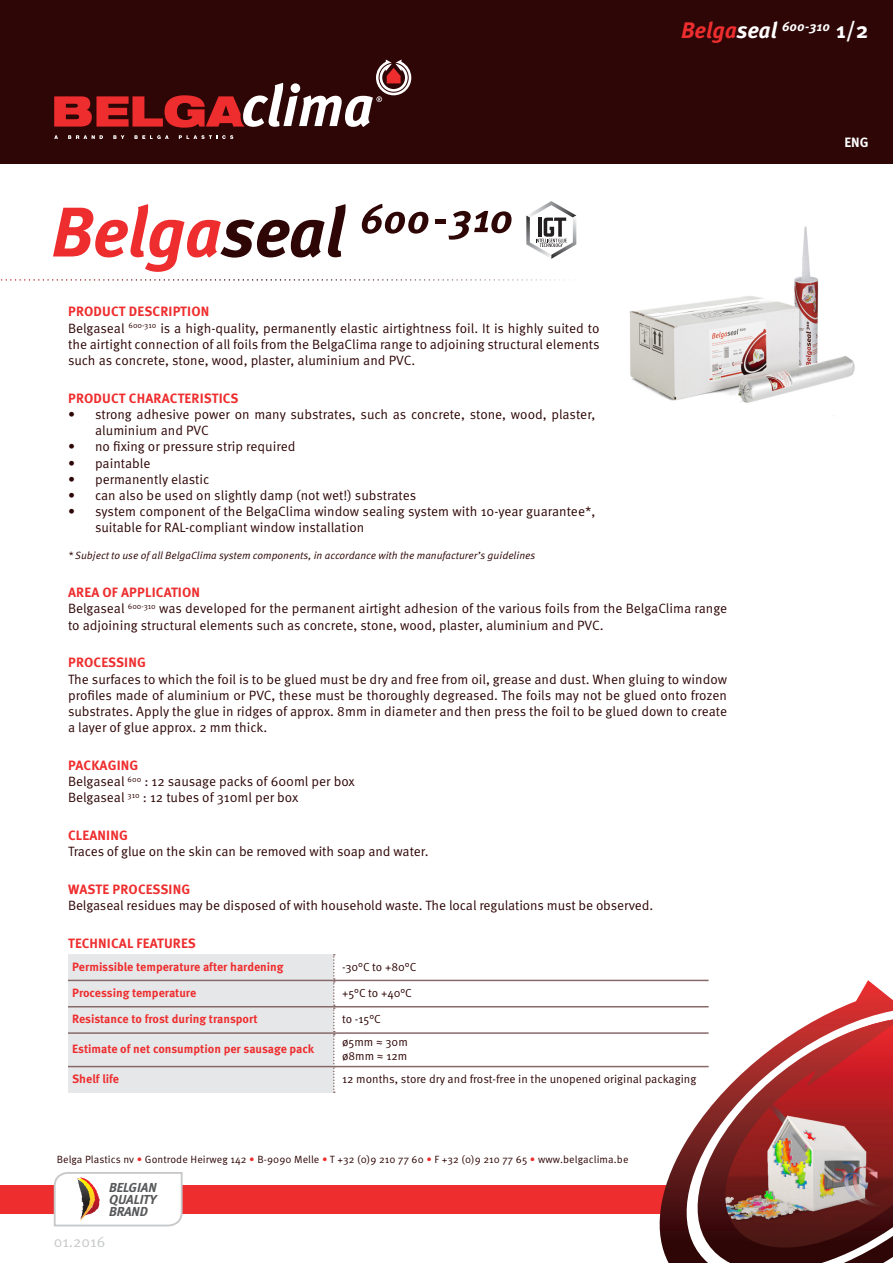
<style>
.page{position:relative;width:893px;height:1263px;background:#fff}
.page>*{position:absolute;margin:0;border:0;box-sizing:border-box;transform-origin:0 0}
.t1{font:15px "Meta Pro";color:#c7c8ca}
.t2{font:13.5px/16.2px "Meta Pro";letter-spacing:-.005em;color:#2f0606}
.t3{font:700 13.5px "Meta Pro";letter-spacing:.01em;color:#ee2d2e}
.t4{font:700 13.5px "Meta Pro";color:#fff}
.t5{font:italic 700 13.05px "Meta Pro";color:#fff}
.t6{font:italic 700 13.05px/12px "Meta";color:#57585a;text-align:justify}
.t7{font:700 12px "Meta Pro";color:#ee2d2e}
.t8{font:11.7px "Meta Pro";color:#2f0606}
.t9{font:10.5px "Meta Pro";letter-spacing:.01em;color:#2f0606}
.t10{font:italic 10.5px "Meta Pro";color:#2f0606}
.s1{font-size:22.5px;color:#ee2d2e}
.s2{font-size:22.5px}
.s3{font-style:normal;font-size:22.5px}
.s4{color:#ee2d2e}
</style>
<div class="page">
<div style="left:0;top:0;width:893px;height:164px;background:#2f0606"></div>
<div style="left:0;top:1185px;width:677px;height:28px;background:#ee2d2e"></div>
<svg style="left:653px;top:980px;width:240px;height:283px"></svg>
<svg style="left:0;top:279px;width:569px;height:2px"></svg>
<svg style="left:53px;top:1172px;width:131px;height:55px"></svg>
<svg style="left:54px;top:60px;width:357px;height:68px"></svg>
<svg style="left:54px;top:135px;width:4px;height:4px"></svg>
<svg style="left:68px;top:135px;width:35px;height:4px"></svg>
<svg style="left:113px;top:135px;width:11px;height:4px"></svg>
<svg style="left:134px;top:135px;width:35px;height:4px"></svg>
<svg style="left:179px;top:135px;width:54px;height:4px"></svg>
<hr style="left:335px;top:1066px;width:374px;height:1px;background:#866767">
<div style="left:68px;top:954px;width:267px;height:139px;background:#e6e7e9"></div>
<hr style="left:68px;top:980px;width:266px;height:1px;background:#866767">
<hr style="left:68px;top:1006px;width:266px;height:1px;background:#866767">
<hr style="left:68px;top:1032px;width:266px;height:2px;background:#866767">
<hr style="left:334px;top:980px;width:375px;height:1px;background:#866767">
<hr style="left:334px;top:1006px;width:375px;height:1px;background:#866767">
<hr style="left:334px;top:1032px;width:375px;height:2px;background:#866767">
<svg style="left:526px;top:201px;width:50px;height:58px"></svg>
<svg style="left:53px;top:204px;width:293px;height:68px"></svg>
<svg style="left:362px;top:204px;width:66px;height:30px"></svg>
<svg style="left:448px;top:211px;width:63px;height:29px"></svg>
<div style="left:435px;top:219px;width:11px;height:5px;background:#2f0606"></div>
<img style="left:629px;top:226px;width:226px;height:190px">
<p class="t5" style="left:681px;top:18px;width:189px"><span class="s1">Belga</span><span class="s2">seal</span> 600-310 <span class="s3">1/2</span></p>
<p class="t3" style="left:68px;top:303px;width:143px">PRODUCT DESCRIPTION</p>
<p class="t2" style="left:68px;top:320px;width:533px;text-align:justify">Belgaseal <sup>600-310</sup> is a high-quality, permanently elastic airtightness foil. It is highly suited to the airtight connection of all foils from the BelgaClima range to adjoining structural elements such as concrete, stone, wood, plaster, aluminium and PVC.</p>
<p class="t3" style="left:68px;top:389px;width:172px">PRODUCT CHARACTERISTICS</p>
<p class="t2" style="left:95px;top:407px;width:502px;text-indent:-27px">• strong adhesive power on many substrates, such as concrete, stone, wood, plaster, aluminium and PVC</p>
<p class="t2" style="left:68px;top:439px;width:229px">• no fixing or pressure strip required</p>
<p class="t2" style="left:68px;top:455px;width:84px">• paintable</p>
<p class="t2" style="left:68px;top:471px;width:143px">• permanently elastic</p>
<p class="t2" style="left:68px;top:488px;width:350px">• can also be used on slightly damp (not wet!) substrates</p>
<p class="t2" style="left:95px;top:504px;width:502px;text-indent:-27px">• system component of the BelgaClima window sealing system with 10-year guarantee*, suitable for RAL-compliant window installation</p>
<p class="t10" style="left:68px;top:549px;width:469px">* Subject to use of all BelgaClima system components, in accordance with the manufacturer’s guidelines</p>
<p class="t3" style="left:68px;top:584px;width:133px">AREA OF APPLICATION</p>
<p class="t2" style="left:68px;top:601px;width:661px">Belgaseal <sup>600-310</sup> was developed for the permanent airtight adhesion of the various foils from the BelgaClima range to adjoining structural elements such as concrete, stone, wood, plaster, aluminium and PVC.</p>
<p class="t3" style="left:68px;top:654px;width:79px">PROCESSING</p>
<p class="t2" style="left:68px;top:671px;width:661px;text-align:justify">The surfaces to which the foil is to be glued must be dry and free from oil, grease and dust. When gluing to window profiles made of aluminium or PVC, these must be thoroughly degreased. The foils may not be glued onto frozen substrates. Apply the glue in ridges of approx. 8mm in diameter and then press the foil to be glued down to create a layer of glue approx. 2 mm thick.</p>
<p class="t3" style="left:68px;top:757px;width:72px">PACKAGING</p>
<p class="t2" style="left:68px;top:774px;width:288px">Belgaseal <sup>600</sup> : 12 sausage packs of 600ml per box</p>
<p class="t2" style="left:68px;top:790px;width:232px">Belgaseal <sup>310</sup> : 12 tubes of 310ml per box</p>
<p class="t3" style="left:68px;top:827px;width:61px">CLEANING</p>
<p class="t2" style="left:68px;top:844px;width:362px">Traces of glue on the skin can be removed with soap and water.</p>
<p class="t3" style="left:68px;top:881px;width:124px">WASTE PROCESSING</p>
<p class="t2" style="left:68px;top:898px;width:587px">Belgaseal residues may be disposed of with household waste. The local regulations must be observed.</p>
<p class="t3" style="left:68px;top:935px;width:129px">TECHNICAL FEATURES</p>
<p class="t7" style="left:72px;top:959px;width:213px">Permissible temperature after hardening</p>
<p class="t8" style="left:342px;top:959px;width:76px">-30°C to +80°C</p>
<p class="t7" style="left:72px;top:985px;width:126px">Processing temperature</p>
<p class="t8" style="left:342px;top:985px;width:71px">+5°C to +40°C</p>
<p class="t7" style="left:72px;top:1011px;width:187px">Resistance to frost during transport</p>
<p class="t8" style="left:342px;top:1012px;width:40px">to -15°C</p>
<p class="t7" style="left:72px;top:1041px;width:243px">Estimate of net consumption per sausage pack</p>
<p class="t8" style="left:342px;top:1035px;width:67px">ø5mm ≈ 30m</p>
<p class="t8" style="left:342px;top:1049px;width:67px">ø8mm ≈ 12m</p>
<p class="t7" style="left:72px;top:1071px;width:48px">Shelf life</p>
<p class="t8" style="left:342px;top:1071px;width:356px">12 months, store dry and frost-free in the unopened original packaging</p>
<p class="t9" style="left:57px;top:1152px;width:573px">Belga Plastics nv <span class="s4">•</span> Gontrode Heirweg 142 <span class="s4">•</span> B-9090 Melle <span class="s4">•</span> T +32 (0)9 210 77 60 <span class="s4">•</span> F +32 (0)9 210 77 65 <span class="s4">•</span> www.belgaclima.be</p>
<p class="t6" style="left:109px;top:1181px;width:49px">BELGIAN QUALITY BRAND</p>
<p class="t1" style="left:54px;top:1232px;width:53px">01.2016</p>
<p class="t4" style="left:844px;top:134px;width:26px">ENG</p>
</div>
